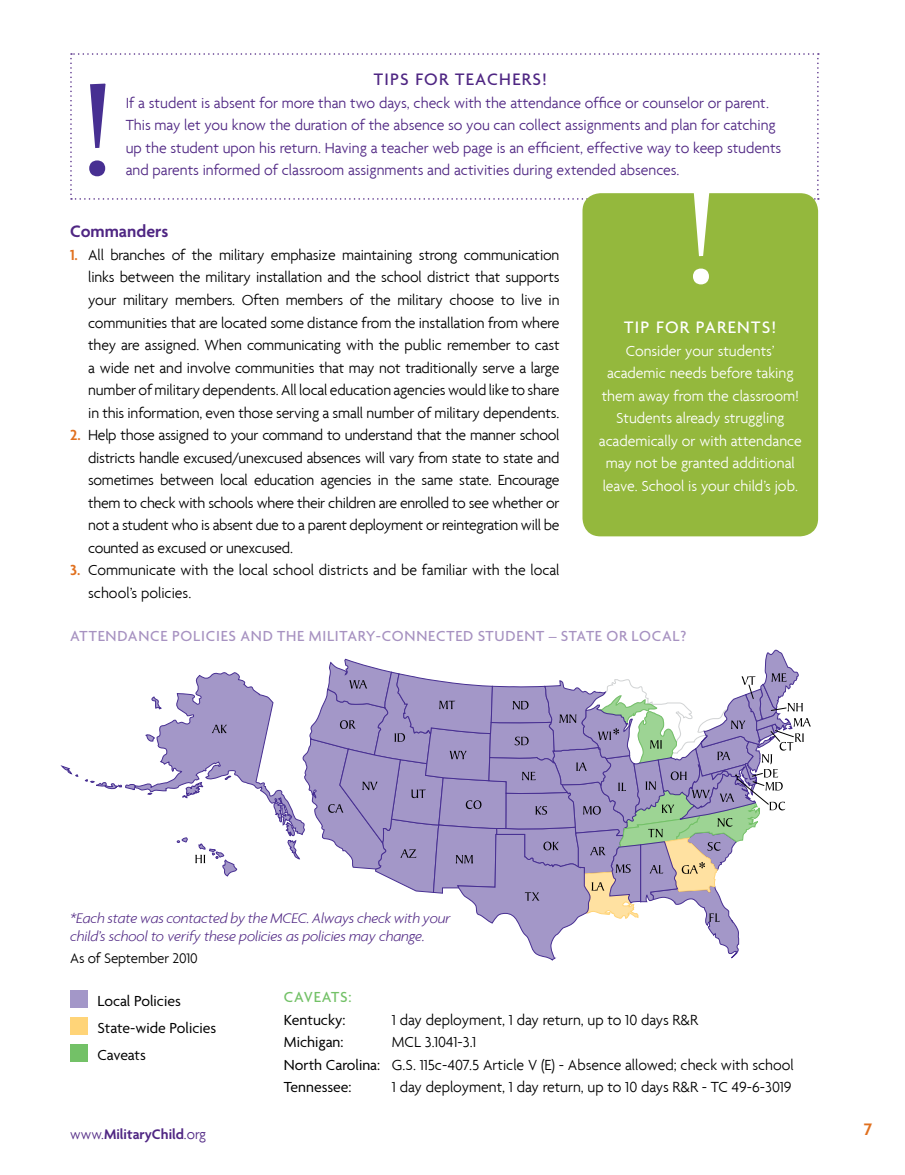
<style>
.page{position:relative;width:905px;height:1175px;background:#fff}
.page>*{position:absolute;margin:0;border:0;box-sizing:border-box;transform-origin:0 0}
.t1{font:500 18px "Agenda";letter-spacing:.07em;color:#4f2683}
.t2{font:500 18px "Agenda";color:#fff}
.t3{font:600 18px "Agenda";color:#4f2683}
.t4{font:600 18px "Agenda";color:#e0701e}
.t5{font:300 15.75px/22.5px "Agenda";color:#000}
.t6{font:300 15.75px/22.5px "Agenda";color:#4f2683}
.t7{font:300 15.75px/22.5px "Agenda";color:#fff;text-align:center}
.t8{font:500 15.75px "Agenda";letter-spacing:.05em;color:#a792c1}
.t9{font:15.75px/27px "Agenda";color:#000}
.t10{font:500 15.75px "Agenda";letter-spacing:.05em;color:#73c167}
.t11{font:italic 300 15px/18px "Agenda";letter-spacing:-.01em;color:#4f2683}
.t12{font:600 15px "Agenda";color:#4f2683}
.t13{font:300 15px "Agenda";letter-spacing:-.01em;color:#000}
.s1{font-weight:600;color:#e0701e}
.s2{font-weight:400}
.s3{font-weight:300}
</style>
<div class="page">
<svg style="left:60px;top:649px;width:750px;height:312px"></svg>
<div style="left:582px;top:193px;width:236px;height:343px;background:#94b83d;border-radius:18px"></div>
<div style="left:70px;top:990px;width:18px;height:18px;background:#a397c8"></div>
<div style="left:70px;top:1017px;width:18px;height:18px;background:#ffd478"></div>
<div style="left:70px;top:1044px;width:18px;height:18px;background:#73c167"></div>
<svg style="left:70px;top:53px;width:748px;height:231px"></svg>
<p class="t1" style="left:374px;top:69px;width:175px">TIPS FOR TEACHERS!</p>
<p class="t6" style="left:126px;top:91px;width:657px">If a student is absent for more than two days, check with the attendance office or counselor or parent.<br>This may let you know the duration of the absence so you can collect assignments and plan for catching up the student upon his return. Having a teacher web page is an efficient, effective way to keep students and parents informed of classroom assignments and activities during extended absences.</p>
<p class="t3" style="left:70px;top:221px;width:100px">Commanders</p>
<p class="t5" style="left:88px;top:243px;width:473px;text-align:justify;text-indent:-18px"><span class="s1">1.</span> All branches of the military emphasize maintaining strong communication links between the military installation and the school district that supports your military members. Often members of the military choose to live in communities that are located some distance from the installation from where they are assigned. When communicating with the public remember to cast a wide net and involve communities that may not traditionally serve a large number of military dependents. All local education agencies would like to share in this information, even those serving a small number of military dependents.</p>
<p class="t5" style="left:88px;top:423px;width:473px;text-align:justify;text-indent:-18px"><span class="s1">2.</span> Help those assigned to your command to understand that the manner school districts handle excused/unexcused absences will vary from state to state and sometimes between local education agencies in the same state. Encourage them to check with schools where their children are enrolled to see whether or not a student who is absent due to a parent deployment or reintegration will be counted as excused or unexcused.</p>
<p class="t5" style="left:88px;top:558px;width:472px;text-indent:-18px"><span class="s1">3.</span> Communicate with the local school districts and be familiar with the local school’s policies.</p>
<p class="t2" style="left:624px;top:316px;width:83px">TIP FOR PAREN</p>
<p class="t2" style="left:751px;top:316px;width:27px">TS!</p>
<p class="t7" style="left:599px;top:339px;width:204px">Consider your students’ academic needs before taking them away from the classroom!<br>Students already struggling academically or with attendance may not be granted additional leave. School is your child’s job.</p>
<p class="t8" style="left:70px;top:626px;width:617px">ATTENDANCE POLICIES AND THE MILITARY-CONNECTED STUDENT – STATE OR LOCAL?</p>
<p class="t11" style="left:70px;top:909px;width:382px">*Each state was contacted by the MCEC. Always check with your child’s school to verify these policies as policies may change.</p>
<p class="t13" style="left:70px;top:949px;width:129px">As of September 2010</p>
<p class="t10" style="left:284px;top:987px;width:69px">CAVEATS:</p>
<p class="t9" style="left:284px;top:1005px;width:63px">Kentucky:</p>
<p class="t5" style="left:392px;top:1008px;width:307px">1 day deployment, 1 day return, up to 10 days R&amp;R</p>
<p class="t9" style="left:284px;top:1028px;width:61px">Michigan:</p>
<p class="t9" style="left:97px;top:986px;width:120px">Local Policies<br>State-wide Policies<br>Caveats</p>
<p class="t5" style="left:284px;top:1030px;width:511px;text-indent:108px">MCL 3.1041-3.1<br><span class="s2">North Carolina:</span> G.S. 115c-407.5 Article V (E) - Absence allowed; check with school<br><span class="s2">Tennessee:</span></p>
<p class="t5" style="left:392px;top:1075px;width:401px">1 day deployment, 1 day return, up to 10 days R&amp;R - TC 49-6-3019</p>
<p class="t12" style="left:70px;top:1125px;width:137px"><span class="s3">www.</span>MilitaryChild<span class="s3">.org</span></p>
<p class="t4" style="left:864px;top:1117px;width:10px">7</p>
</div>
